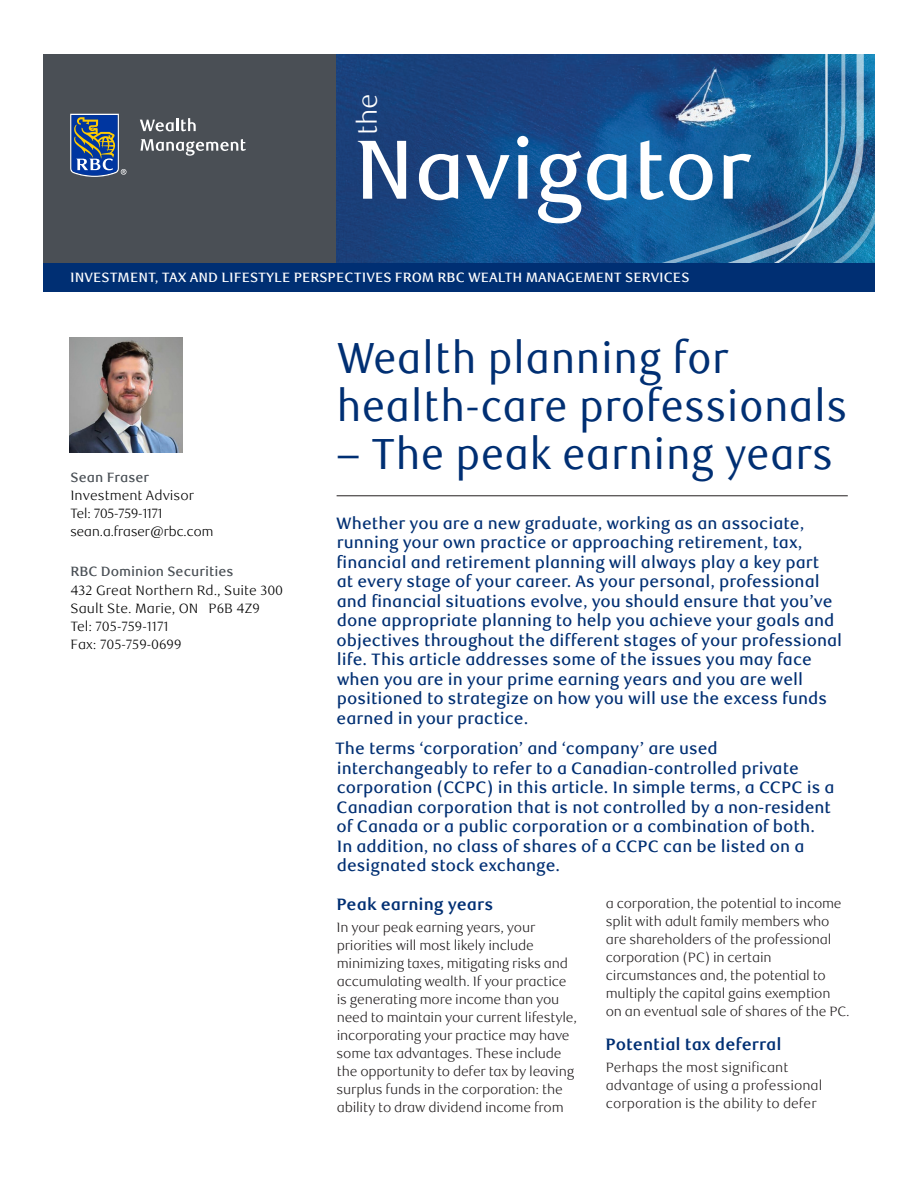
<style>
.page{position:relative;width:918px;height:1188px;background:#fff}
.page>*{position:absolute;margin:0;border:0;box-sizing:border-box;transform-origin:0 0}
.t1{font:500 84px "RBC Text";letter-spacing:-.01em;color:#fff}
._1-Main_Title{font:43.5px/48px "RBC Text Cond";color:#002f73}
.t2{font:300 27px "RBC Text";color:#fff}
._3-Intro_Text{font:500 16.5px/19.5px "RBC Text";color:#002f73}
._4-Text_Headline{font:700 16.5px "RBC Text";color:#002f73}
._5-Body_Copy{font:300 13.5px/18px "RBC Text";letter-spacing:-.015em;color:#231f20}
.t3{font:300 13.5px/18px "RBC Text";color:#000}
.t4{font:500 13.5px "RBC Text";color:#fff}
.t5{font:300 13.5px/18.6px "RBC Display";color:#000}
.t6{font:500 13.5px "RBC Text";color:#484e54}
</style>
<div class="page">
<div style="left:43px;top:54px;width:294px;height:211px;background:#4a4f55"></div>
<svg style="left:70px;top:114px;width:56px;height:63px;background:#4e6788"></svg>
<svg style="left:140px;top:118px;width:56px;height:13px"></svg>
<svg style="left:141px;top:139px;width:105px;height:17px"></svg>
<img style="left:337px;top:54px;width:107px;height:210px">
<svg style="left:864px;top:54px;width:11px;height:210px;background:#1872a4"></svg>
<svg style="left:444px;top:54px;width:420px;height:210px;background:#1b5a94"></svg>
<div style="left:43px;top:264px;width:832px;height:28px;background:#002f73"></div>
<hr style="left:337px;top:496px;width:511px;height:1px;background:#231f20">
<img style="left:69px;top:338px;width:113px;height:115px">
<h3 class="t2" style="left:352px;top:135px;width:43px;rotate:-90deg">the</h3>
<h1 class="t1" style="left:354px;top:120px;width:399px">Navigator</h1>
<p class="t4" style="left:70px;top:270px;width:621px">INVESTMENT, TAX AND LIFESTYLE PERSPECTIVES FROM RBC WEALTH MANAGEMENT SERVICES</p>
<p class="t6" style="left:70px;top:469px;width:80px">Sean Fraser</p>
<p class="t3" style="left:70px;top:487px;width:125px">Investment Advisor</p>
<p class="t5" style="left:70px;top:504px;width:144px">Tel: 705-759-1171 sean.a.fraser@rbc.com</p>
<p class="t6" style="left:70px;top:563px;width:165px">RBC Dominion Securities</p>
<p class="t3" style="left:70px;top:582px;width:214px">432 Great Northern Rd., Suite 300<br>Sault Ste. Marie, ON P6B 4Z9<br>Tel: 705-759-1171<br>Fax: 705-759-0699</p>
<h1 class="_1-Main_Title" style="left:337px;top:335px;width:513px">Wealth planning for health-care professionals</h1>
<h1 class="_1-Main_Title" style="left:337px;top:431px;width:498px">– The peak earning years</h1>
<p class="_3-Intro_Text" style="left:336px;top:514px;width:507px">Whether you are a new graduate, working as an associate, running your own practice or approaching retirement, tax, financial and retirement planning will always play a key part<br>at every stage of your career. As your personal, professional and financial situations evolve, you should ensure that you’ve done appropriate planning to help you achieve your goals and objectives throughout the different stages of your professional life. This article addresses some of the issues you may face when you are in your prime earning years and you are well positioned to strategize on how you will use the excess funds earned in your practice.</p>
<p class="_3-Intro_Text" style="left:335px;top:739px;width:501px">The terms ‘corporation’ and ‘company’ are used interchangeably to refer to a Canadian-controlled private corporation (CCPC) in this article. In simple terms, a CCPC is a Canadian corporation that is not controlled by a non-resident of Canada or a public corporation or a combination of both.<br>In addition, no class of shares of a CCPC can be listed on a designated stock exchange.</p>
<h2 class="_4-Text_Headline" style="left:336px;top:894px;width:158px">Peak earning years</h2>
<p class="_5-Body_Copy" style="left:337px;top:919px;width:242px">In your peak earning years, your priorities will most likely include minimizing taxes, mitigating risks and accumulating wealth. If your practice is generating more income than you need to maintain your current lifestyle, incorporating your practice may have some tax advantages. These include the opportunity to defer tax by leaving surplus funds in the corporation: the ability to draw dividend income from</p>
<p class="_5-Body_Copy" style="left:606px;top:894px;width:245px">a corporation, the potential to income split with adult family members who are shareholders of the professional corporation (PC) in certain circumstances and, the potential to multiply the capital gains exemption on an eventual sale of shares of the PC.</p>
<h2 class="_4-Text_Headline" style="left:605px;top:1034px;width:178px">Potential tax deferral</h2>
<p class="_5-Body_Copy" style="left:606px;top:1059px;width:218px">Perhaps the most significant advantage of using a professional corporation is the ability to defer</p>
</div>
